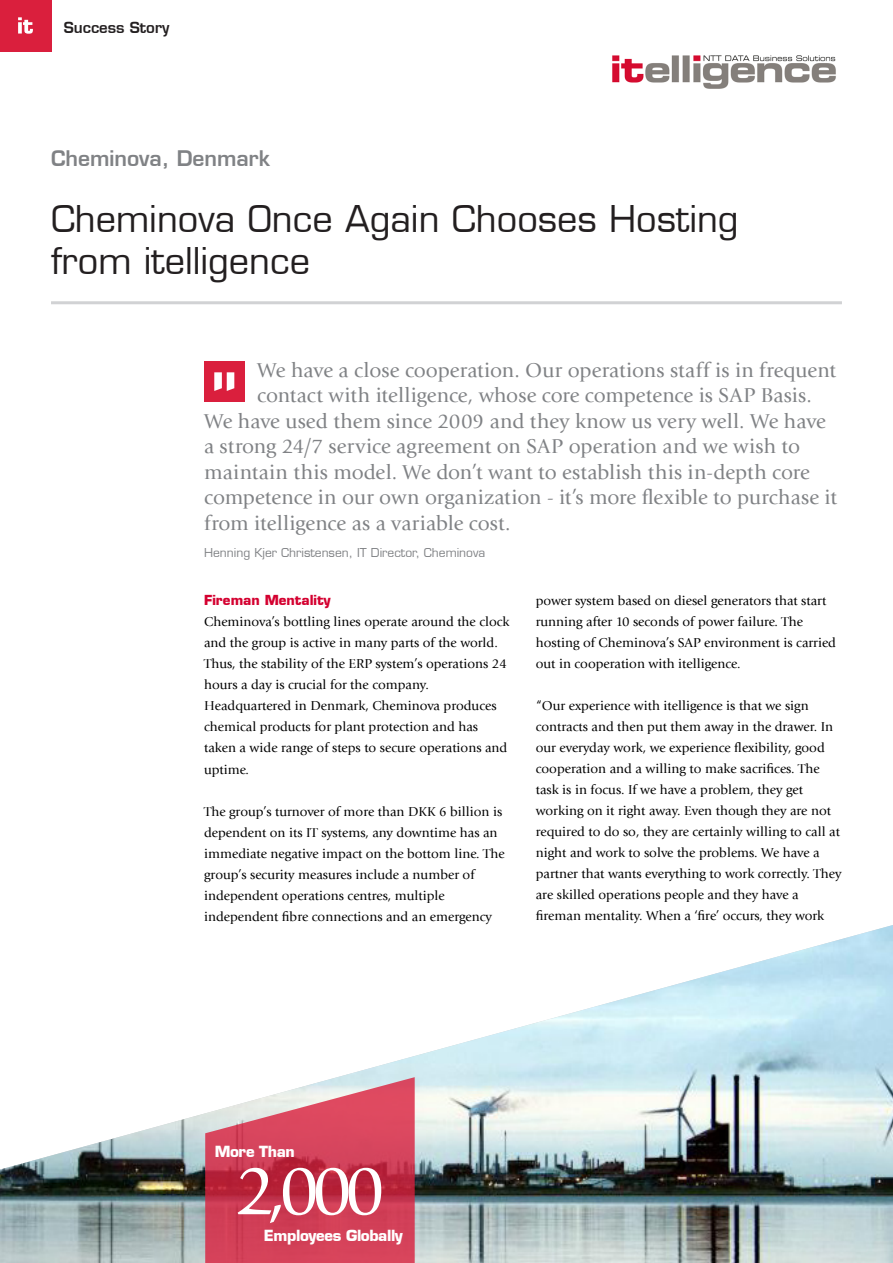
<style>
.page{position:relative;width:893px;height:1263px;background:#fff}
.page>*{position:absolute;margin:0;border:0;box-sizing:border-box;transform-origin:0 0}
.t1{font:72px "Giovanni LTCE";color:#fff}
.Eurostyle_Headline{font:36px/42px "Eurostile LT";color:#231f20}
.t2{font:21px "Giovanni LTCE";color:#808285}
.t3{font:600 21px "Eurostile LT";color:#808285}
.t4{font:700 15px "Eurostile LT";letter-spacing:-.025em;color:#fff}
.t5{font:600 15px "Eurostile LT";color:#231f20}
.Body_Copy{font:13.5px/21px "Giovanni LTCE";color:#000}
.t6{font:12px "Eurostile LT";color:#808285}
.s1{font-family:"Eurostile LT";font-weight:700;color:#d40030}
</style>
<div class="page">
<img style="left:0;top:925px;width:893px;height:338px">
<div style="left:0;top:0;width:51px;height:51px;background:#da1f3d"></div>
<svg style="left:18px;top:17px;width:15px;height:17px"></svg>
<div style="left:204px;top:361px;width:40px;height:41px;background:#da1f3d"></div>
<svg style="left:214px;top:372px;width:20px;height:19px"></svg>
<hr style="left:51px;top:301px;width:791px;height:3px;background:#d1d2d4">
<img style="left:612px;top:55px;width:224px;height:34px">
<svg style="left:205px;top:1077px;width:210px;height:186px;background:#d3586c"></svg>
<p class="t5" style="left:64px;top:18px;width:107px">Success Story</p>
<p class="t3" style="left:51px;top:145px;width:221px">Cheminova, Denmark</p>
<p class="Eurostyle_Headline" style="left:51px;top:198px;width:689px">Cheminova Once Again Chooses Hosting from itelligence</p>
<p class="t2" style="left:257px;top:357px;width:580px">We have a close cooperation. Our operations staff is in frequent</p>
<p class="t2" style="left:257px;top:383px;width:556px">contact with itelligence, whose core competence is SAP Basis.</p>
<p class="t2" style="left:204px;top:408px;width:623px">We have used them since 2009 and they know us very well. We have</p>
<p class="t2" style="left:204px;top:434px;width:597px">a strong 24/7 service agreement on SAP operation and we wish to</p>
<p class="t2" style="left:204px;top:459px;width:607px">maintain this model. We don’t want to establish this in-depth core</p>
<p class="t2" style="left:204px;top:485px;width:634px">competence in our own organization - it’s more flexible to purchase it</p>
<p class="t2" style="left:204px;top:510px;width:308px">from itelligence as a variable cost.</p>
<p class="t6" style="left:204px;top:545px;width:283px">Henning Kjer Christensen, IT Director, Cheminova</p>
<p class="Body_Copy" style="left:204px;top:590px;width:307px"><span class="s1">Fireman Mentality<br></span>Cheminova’s bottling lines operate around the clock and the group is active in many parts of the world.<br>Thus, the stability of the ERP system’s operations 24 hours a day is crucial for the company.<br>Headquartered in Denmark, Cheminova produces chemical products for plant protection and has taken a wide range of steps to secure operations and uptime.</p>
<p class="Body_Copy" style="left:204px;top:800px;width:302px">The group’s turnover of more than DKK 6 billion is dependent on its IT systems, any downtime has an immediate negative impact on the bottom line. The group’s security measures include a number of independent operations centres, multiple independent fibre connections and an emergency</p>
<p class="Body_Copy" style="left:536px;top:590px;width:302px">power system based on diesel generators that start running after 10 seconds of power failure. The hosting of Cheminova’s SAP environment is carried out in cooperation with itelligence.</p>
<p class="Body_Copy" style="left:536px;top:695px;width:307px">“Our experience with itelligence is that we sign contracts and then put them away in the drawer. In our everyday work, we experience flexibility, good cooperation and a willing to make sacrifices. The task is in focus. If we have a problem, they get working on it right away. Even though they are not required to do so, they are certainly willing to call at night and work to solve the problems. We have a partner that wants everything to work correctly. They are skilled operations people and they have a fireman mentality. When a ‘fire’ occurs, they work</p>
<p class="t4" style="left:215px;top:1142px;width:82px">More Than</p>
<p class="t1" style="left:235px;top:1148px;width:151px">2,000</p>
<p class="t4" style="left:264px;top:1226px;width:141px">Employees Globally</p>
</div>
